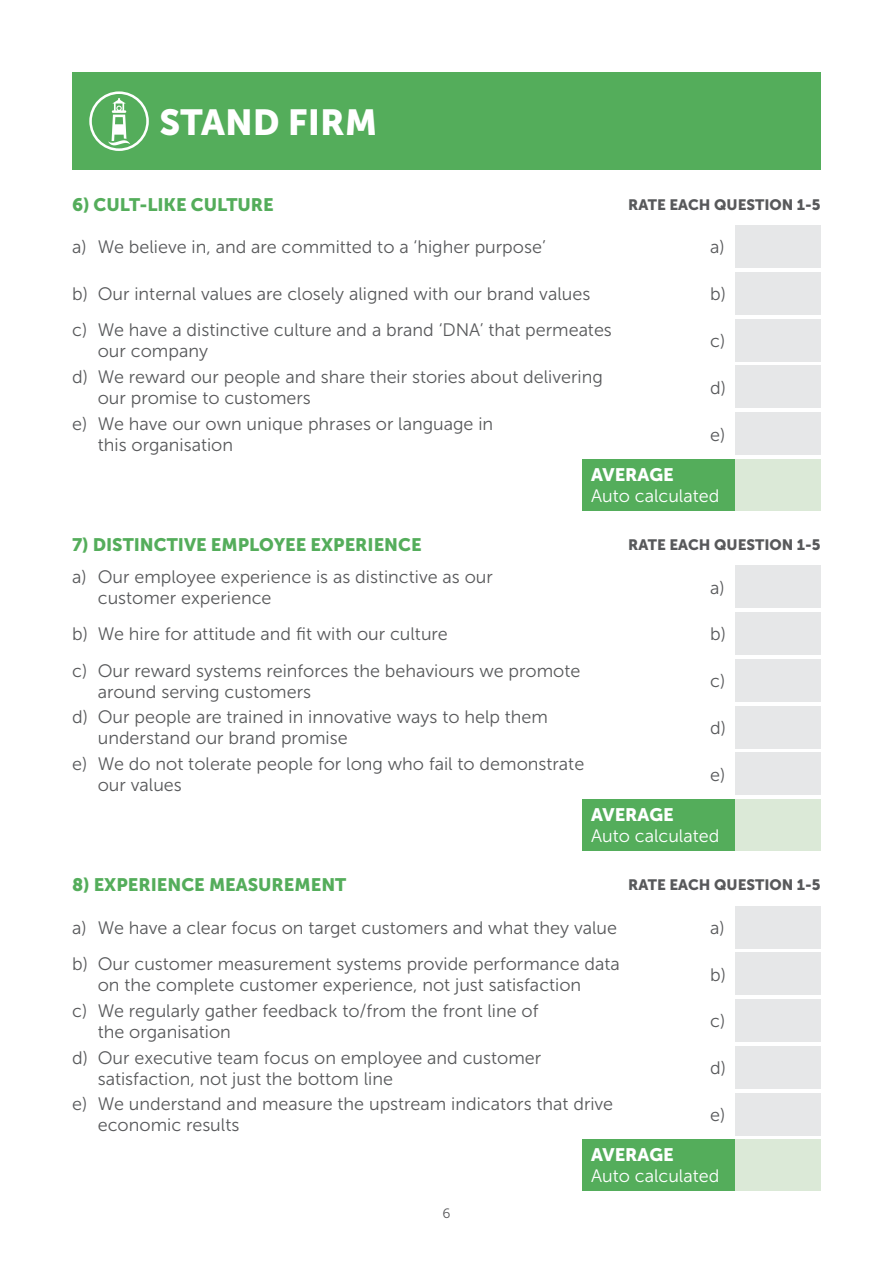
<style>
.page{position:relative;width:893px;height:1263px;background:#fff}
.page>*{position:absolute;margin:0;border:0;box-sizing:border-box;transform-origin:0 0}
.t1{font:36px "Museo Sans 900";color:#fff}
.t2{font:18px/21px "Museo Sans 300";color:#58595b}
.t3{font:18px "Museo Sans 900";color:#54ad5b}
.t4{font:18px "Museo Sans 300";color:#fff}
.t5{font:18px "Museo Sans 900";color:#fff}
.t6{font:15px "Museo Sans 900";color:#58595b}
.t7{font:13.5px "Museo Sans 300";color:#58595b}
</style>
<div class="page">
<div style="left:72px;top:72px;width:749px;height:98px;background:#54ad5b"></div>
<div style="left:736px;top:225px;width:85px;height:43px;background:#e6e7e8"></div>
<div style="left:736px;top:272px;width:85px;height:43px;background:#e6e7e8"></div>
<div style="left:736px;top:319px;width:85px;height:42px;background:#e6e7e8"></div>
<div style="left:736px;top:366px;width:85px;height:42px;background:#e6e7e8"></div>
<div style="left:736px;top:412px;width:85px;height:43px;background:#e6e7e8"></div>
<div style="left:583px;top:459px;width:153px;height:51px;background:#54ad5b"></div>
<div style="left:736px;top:459px;width:85px;height:51px;background:#dbe9d7"></div>
<div style="left:736px;top:566px;width:85px;height:42px;background:#e6e7e8"></div>
<div style="left:736px;top:612px;width:85px;height:43px;background:#e6e7e8"></div>
<div style="left:736px;top:659px;width:85px;height:43px;background:#e6e7e8"></div>
<div style="left:736px;top:706px;width:85px;height:42px;background:#e6e7e8"></div>
<div style="left:736px;top:753px;width:85px;height:42px;background:#e6e7e8"></div>
<div style="left:583px;top:799px;width:153px;height:51px;background:#54ad5b"></div>
<div style="left:736px;top:799px;width:85px;height:51px;background:#dbe9d7"></div>
<div style="left:736px;top:906px;width:85px;height:42px;background:#e6e7e8"></div>
<div style="left:736px;top:952px;width:85px;height:43px;background:#e6e7e8"></div>
<div style="left:736px;top:999px;width:85px;height:43px;background:#e6e7e8"></div>
<div style="left:736px;top:1046px;width:85px;height:43px;background:#e6e7e8"></div>
<div style="left:736px;top:1093px;width:85px;height:42px;background:#e6e7e8"></div>
<div style="left:583px;top:1140px;width:153px;height:51px;background:#54ad5b"></div>
<div style="left:736px;top:1140px;width:85px;height:51px;background:#dbe9d7"></div>
<svg style="left:89px;top:91px;width:60px;height:60px"></svg>
<h1 class="t1" style="left:159px;top:102px;width:219px">STAND FIRM</h1>
<p class="t3" style="left:72px;top:194px;width:203px">6) CULT-LIKE CULTURE</p>
<p class="t6" style="left:628px;top:196px;width:194px">RATE EACH QUESTION 1-5</p>
<p class="t2" style="left:72px;top:237px;width:475px">a) We believe in, and are committed to a ‘higher purpose’</p>
<p class="t2" style="left:710px;top:237px;width:16px">a)</p>
<p class="t2" style="left:72px;top:284px;width:520px">b) Our internal values are closely aligned with our brand values</p>
<p class="t2" style="left:710px;top:284px;width:17px">b)</p>
<p class="t2" style="left:98px;top:320px;width:516px;text-indent:-26px">c) We have a distinctive culture and a brand ‘DNA’ that permeates our company</p>
<p class="t2" style="left:710px;top:330px;width:17px">c)</p>
<p class="t2" style="left:98px;top:367px;width:507px;text-indent:-26px">d) We reward our people and share their stories about delivering our promise to customers</p>
<p class="t2" style="left:710px;top:377px;width:17px">d)</p>
<p class="t2" style="left:98px;top:413px;width:397px;text-indent:-26px">e) We have our own unique phrases or language in this organisation</p>
<p class="t2" style="left:710px;top:424px;width:17px">e)</p>
<p class="t5" style="left:591px;top:464px;width:84px">AVERAGE</p>
<p class="t4" style="left:591px;top:486px;width:130px">Auto calculated</p>
<p class="t3" style="left:72px;top:534px;width:351px">7) DISTINCTIVE EMPLOYEE EXPERIENCE</p>
<p class="t6" style="left:628px;top:536px;width:194px">RATE EACH QUESTION 1-5</p>
<p class="t2" style="left:98px;top:566px;width:397px;text-indent:-26px">a) Our employee experience is as distinctive as our customer experience</p>
<p class="t2" style="left:710px;top:577px;width:16px">a)</p>
<p class="t2" style="left:72px;top:624px;width:377px">b) We hire for attitude and fit with our culture</p>
<p class="t2" style="left:710px;top:624px;width:17px">b)</p>
<p class="t2" style="left:98px;top:660px;width:484px;text-indent:-26px">c) Our reward systems reinforces the behaviours we promote around serving customers</p>
<p class="t2" style="left:710px;top:671px;width:17px">c)</p>
<p class="t2" style="left:98px;top:707px;width:452px;text-indent:-26px">d) Our people are trained in innovative ways to help them understand our brand promise</p>
<p class="t2" style="left:710px;top:717px;width:17px">d)</p>
<p class="t2" style="left:98px;top:754px;width:488px;text-indent:-26px">e) We do not tolerate people for long who fail to demonstrate our values</p>
<p class="t2" style="left:710px;top:764px;width:17px">e)</p>
<p class="t5" style="left:591px;top:805px;width:84px">AVERAGE</p>
<p class="t4" style="left:591px;top:826px;width:130px">Auto calculated</p>
<p class="t3" style="left:72px;top:875px;width:276px">8) EXPERIENCE MEASUREMENT</p>
<p class="t6" style="left:628px;top:876px;width:194px">RATE EACH QUESTION 1-5</p>
<p class="t2" style="left:72px;top:917px;width:546px">a) We have a clear focus on target customers and what they value</p>
<p class="t2" style="left:710px;top:917px;width:16px">a)</p>
<p class="t2" style="left:98px;top:953px;width:523px;text-indent:-26px">b) Our customer measurement systems provide performance data on the complete customer experience, not just satisfaction</p>
<p class="t2" style="left:710px;top:964px;width:17px">b)</p>
<p class="t2" style="left:98px;top:1000px;width:442px;text-indent:-26px">c) We regularly gather feedback to/from the front line of the organisation</p>
<p class="t2" style="left:710px;top:1011px;width:17px">c)</p>
<p class="t2" style="left:98px;top:1047px;width:445px;text-indent:-26px">d) Our executive team focus on employee and customer satisfaction, not just the bottom line</p>
<p class="t2" style="left:710px;top:1057px;width:17px">d)</p>
<p class="t2" style="left:98px;top:1094px;width:517px;text-indent:-26px">e) We understand and measure the upstream indicators that drive economic results</p>
<p class="t2" style="left:710px;top:1104px;width:17px">e)</p>
<p class="t5" style="left:591px;top:1145px;width:84px">AVERAGE</p>
<p class="t4" style="left:591px;top:1166px;width:130px">Auto calculated</p>
<p class="t7" style="left:442px;top:1206px;width:10px">6</p>
</div>
